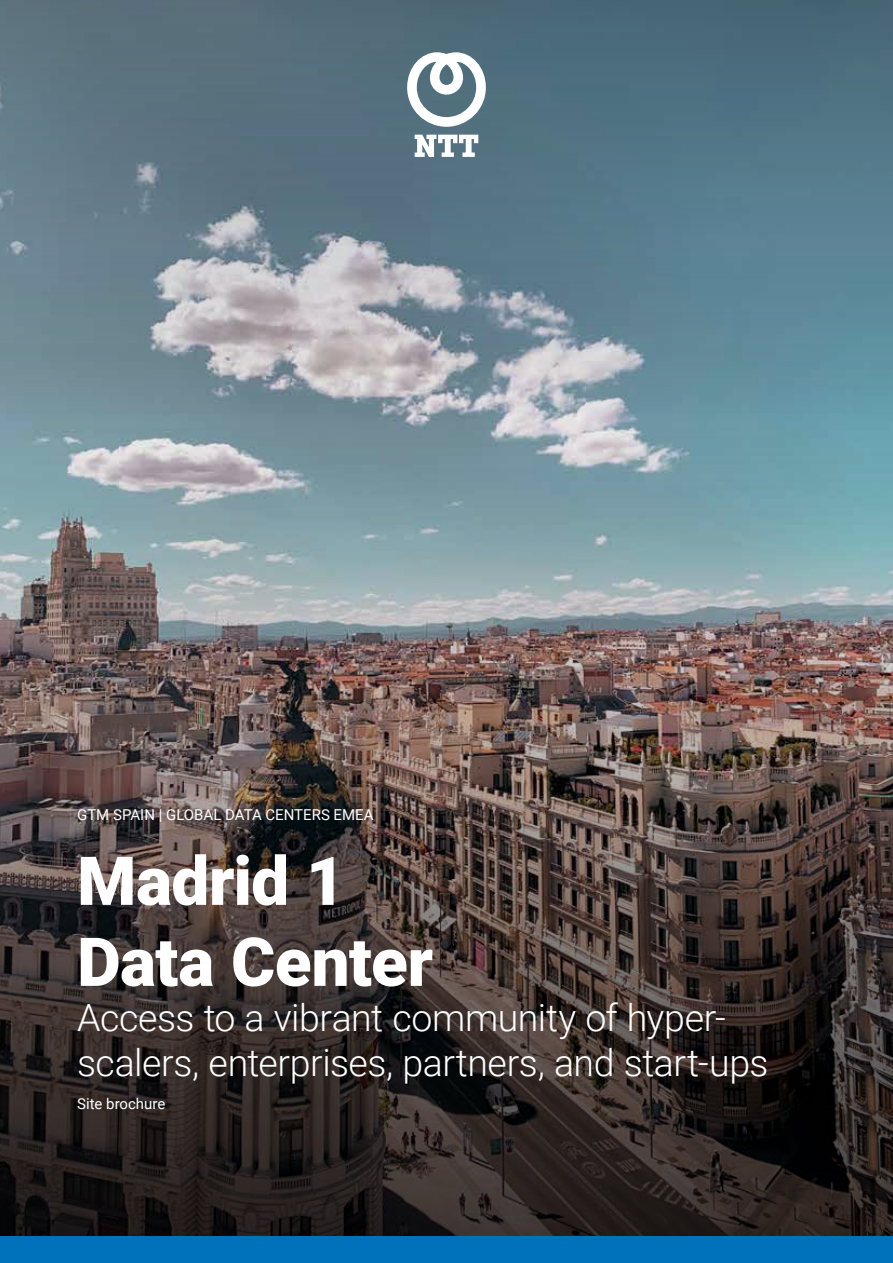
<style>
.page{position:relative;width:893px;height:1263px;background:#fff}
.page>*{position:absolute;margin:0;border:0;box-sizing:border-box;transform-origin:0 0}
.t1{font:900 67.5px/81px "Roboto";letter-spacing:-.01em;color:#fff}
.t2{font:300 37.5px/45px "Roboto";letter-spacing:-.01em;color:#fff}
.t3{font:15px "Roboto";color:#fff}
</style>
<div class="page">
<img style="left:0;top:539px;width:893px;height:697px">
<svg style="left:0;top:0;width:893px;height:539px;background:#6f8a96"></svg>
<svg style="left:415px;top:135px;width:63px;height:22px"></svg>
<svg style="left:407px;top:52px;width:79px;height:75px"></svg>
<div style="left:0;top:1236px;width:893px;height:27px;background:#0072bc"></div>
<p class="t3" style="left:77px;top:804px;width:298px">GTM SPAIN | GLOBAL DATA CENTERS EMEA</p>
<h1 class="t1" style="left:77px;top:838px;width:357px">Madrid 1<br>Data Center</h1>
<p class="t2" style="left:77px;top:994px;width:693px">Access to a vibrant community of hyper&shy;scalers, enterprises, partners, and start-ups</p>
<p class="t3" style="left:77px;top:1093px;width:90px">Site brochure</p>
</div>
